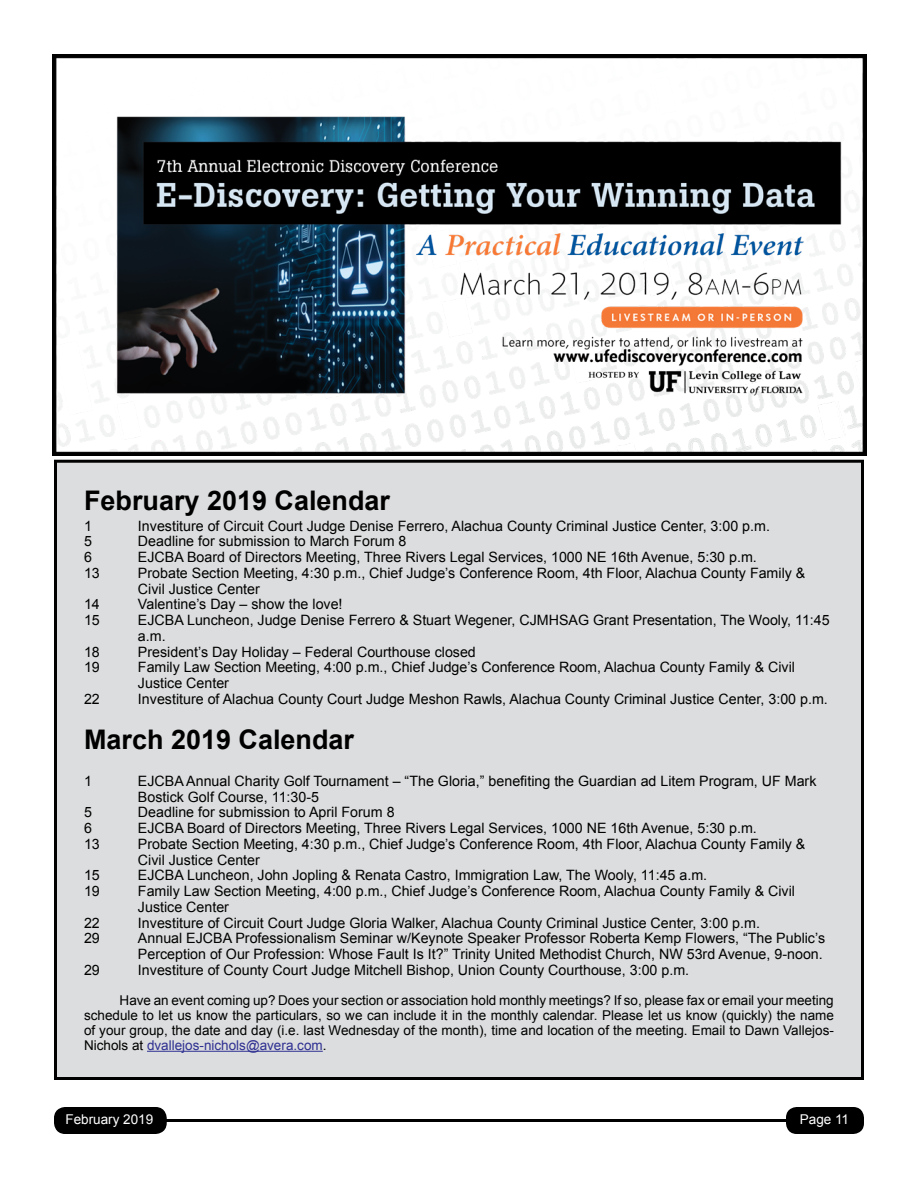
<style>
.page{position:relative;width:918px;height:1188px;background:#fff}
.page>*{position:absolute;margin:0;border:0;box-sizing:border-box;transform-origin:0 0}
.t1{font:700 27px "Arial";color:#000}
.t2{font:14.25px/15.8px "Arial";color:#000}
.t3{font:13.5px/15px "Arial";color:#000;text-align:justify}
.t4{font:13.5px "Arial";color:#fff}
.s1{color:#2e3092}
</style>
<div class="page">
<div style="left:55px;top:1108px;width:111px;height:25px;background:#000;border-radius:10px"></div>
<div style="left:54px;top:1107px;width:113px;height:27px;border:2px solid #000;border-radius:10px"></div>
<div style="left:786px;top:1107px;width:78px;height:27px;background:#000;border-radius:11px"></div>
<hr style="left:81px;top:1119px;width:736px;height:3px;background:#000">
<div style="left:56px;top:461px;width:806px;height:617px;background:#dcddde"></div>
<hr style="left:147px;top:1051px;width:176px;height:1px;background:#2e3092">
<div style="left:54px;top:460px;width:810px;height:620px;border:3px solid #000"></div>
<img style="left:52px;top:54px;width:815px;height:401px">
<h1 class="t1" style="left:84px;top:482px;width:308px">February 2019 Calendar</h1>
<p class="t2" style="left:84px;top:518px;width:9px">1</p>
<p class="t2" style="left:138px;top:518px;width:634px">Investiture of Circuit Court Judge Denise Ferrero, Alachua County Criminal Justice Center, 3:00 p.m.</p>
<p class="t2" style="left:84px;top:534px;width:9px">5</p>
<p class="t2" style="left:138px;top:534px;width:270px">Deadline for submission to March Forum 8</p>
<p class="t2" style="left:84px;top:549px;width:9px">6</p>
<p class="t2" style="left:138px;top:549px;width:620px">EJCBA Board of Directors Meeting, Three Rivers Legal Services, 1000 NE 16th Avenue, 5:30 p.m.</p>
<p class="t2" style="left:84px;top:565px;width:17px">13</p>
<p class="t2" style="left:138px;top:565px;width:669px">Probate Section Meeting, 4:30 p.m., Chief Judge’s Conference Room, 4th Floor, Alachua County Family &amp;<br>Civil Justice Center</p>
<p class="t2" style="left:84px;top:597px;width:17px">14</p>
<p class="t2" style="left:138px;top:597px;width:206px">Valentine’s Day – show the love!</p>
<p class="t2" style="left:84px;top:612px;width:17px">15</p>
<p class="t2" style="left:138px;top:612px;width:693px">EJCBA Luncheon, Judge Denise Ferrero &amp; Stuart Wegener, CJMHSAG Grant Presentation, The Wooly, 11:45 a.m.</p>
<p class="t2" style="left:84px;top:644px;width:17px">18</p>
<p class="t2" style="left:138px;top:644px;width:339px">President’s Day Holiday – Federal Courthouse closed</p>
<p class="t2" style="left:84px;top:660px;width:17px">19</p>
<p class="t2" style="left:138px;top:660px;width:659px">Family Law Section Meeting, 4:00 p.m., Chief Judge’s Conference Room, Alachua County Family &amp; Civil<br>Justice Center</p>
<p class="t2" style="left:84px;top:691px;width:17px">22</p>
<p class="t2" style="left:138px;top:691px;width:691px">Investiture of Alachua County Court Judge Meshon Rawls, Alachua County Criminal Justice Center, 3:00 p.m.</p>
<h1 class="t1" style="left:84px;top:722px;width:272px">March 2019 Calendar</h1>
<p class="t2" style="left:84px;top:773px;width:9px">1</p>
<p class="t2" style="left:138px;top:773px;width:680px">EJCBA Annual Charity Golf Tournament – “The Gloria,” benefiting the Guardian ad Litem Program, UF Mark<br>Bostick Golf Course, 11:30-5</p>
<p class="t2" style="left:84px;top:805px;width:9px">5</p>
<p class="t2" style="left:138px;top:805px;width:258px">Deadline for submission to April Forum 8</p>
<p class="t2" style="left:84px;top:820px;width:9px">6</p>
<p class="t2" style="left:138px;top:820px;width:620px">EJCBA Board of Directors Meeting, Three Rivers Legal Services, 1000 NE 16th Avenue, 5:30 p.m.</p>
<p class="t2" style="left:84px;top:836px;width:17px">13</p>
<p class="t2" style="left:138px;top:836px;width:669px">Probate Section Meeting, 4:30 p.m., Chief Judge’s Conference Room, 4th Floor, Alachua County Family &amp;<br>Civil Justice Center</p>
<p class="t2" style="left:84px;top:868px;width:17px">15</p>
<p class="t2" style="left:138px;top:868px;width:571px">EJCBA Luncheon, John Jopling &amp; Renata Castro, Immigration Law, The Wooly, 11:45 a.m.</p>
<p class="t2" style="left:84px;top:883px;width:17px">19</p>
<p class="t2" style="left:138px;top:883px;width:659px">Family Law Section Meeting, 4:00 p.m., Chief Judge’s Conference Room, Alachua County Family &amp; Civil<br>Justice Center</p>
<p class="t2" style="left:84px;top:915px;width:17px">22</p>
<p class="t2" style="left:138px;top:915px;width:623px">Investiture of Circuit Court Judge Gloria Walker, Alachua County Criminal Justice Center, 3:00 p.m.</p>
<p class="t2" style="left:84px;top:931px;width:17px">29</p>
<p class="t2" style="left:138px;top:931px;width:689px">Annual EJCBA Professionalism Seminar w/Keynote Speaker Professor Roberta Kemp Flowers, “The Public’s<br>Perception of Our Profession: Whose Fault Is It?” Trinity United Methodist Church, NW 53rd Avenue, 9-noon.</p>
<p class="t2" style="left:84px;top:962px;width:17px">29</p>
<p class="t2" style="left:138px;top:962px;width:553px">Investiture of County Court Judge Mitchell Bishop, Union County Courthouse, 3:00 p.m.</p>
<p class="t3" style="left:84px;top:993px;width:751px;text-indent:36px">Have an event coming up? Does your section or association hold monthly meetings? If so, please fax or email your meeting schedule to let us know the particulars, so we can include it in the monthly calendar. Please let us know (quickly) the name of your group, the date and day (i.e. last Wednesday of the month), time and location of the meeting. Email to Dawn Vallejos-Nichols at <span class="s1">dvallejos-nichols@avera.com</span>.</p>
<p class="t4" style="left:66px;top:1111px;width:89px">February 2019</p>
<p class="t4" style="left:800px;top:1111px;width:51px">Page 11</p>
</div>
